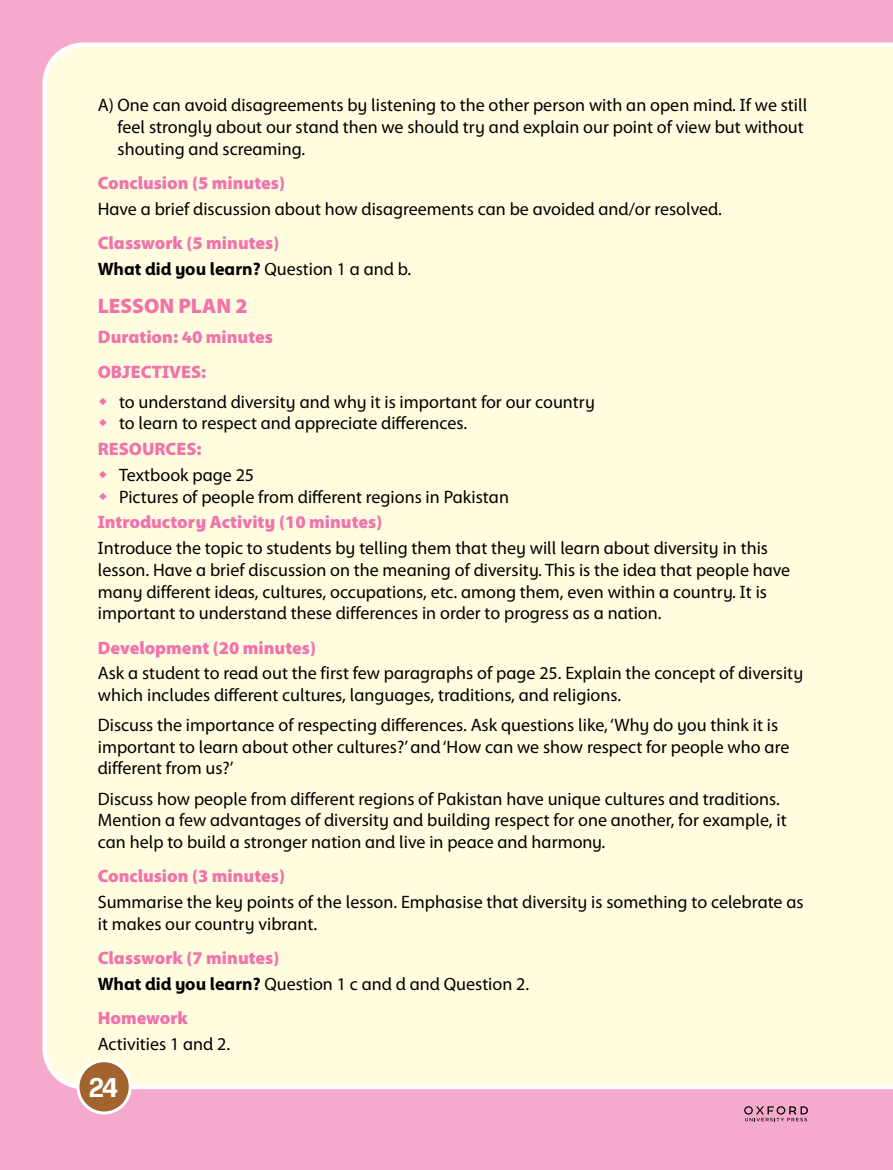
<style>
.page{position:relative;width:893px;height:1170px;background:#fff}
.page>*{position:absolute;margin:0;border:0;box-sizing:border-box;transform-origin:0 0}
.t1{font:700 27px "Forma DJR Text";color:#fff}
.t2{font:900 21px "Myriad Infant UKOUP";color:#f173ac}
.t3{font:18px/21.6px "Myriad Infant UKOUP";color:#000}
.t4{font:900 18px/25.8px "Myriad Infant UKOUP";color:#f173ac}
.s1{font-weight:700;color:#000}
.s2{font-weight:400;color:#000}
.s3{font-weight:900;color:#f173ac}
.s4{font-weight:700}
</style>
<div class="page">
<div style="left:0;top:0;width:893px;height:1169px;background:#f6aacb"></div>
<div style="left:42px;top:42px;width:851px;height:1048px;background:#fffcdf"></div>
<svg style="left:744px;top:1106px;width:64px;height:15px"></svg>
<div style="left:78px;top:1060px;width:52px;height:52px;background:#a3632c;border-radius:50%"></div>
<div style="left:76px;top:1059px;width:56px;height:55px;border:3px solid #fff;border-radius:50%"></div>
<svg style="left:99px;top:397px;width:8px;height:8px"></svg>
<svg style="left:99px;top:419px;width:8px;height:7px"></svg>
<svg style="left:99px;top:470px;width:8px;height:8px"></svg>
<svg style="left:99px;top:492px;width:8px;height:7px"></svg>
<p class="t3" style="left:118px;top:94px;width:691px;text-indent:-20px">A) One can avoid disagreements by listening to the other person with an open mind. If we still feel strongly about our stand then we should try and explain our point of view but without shouting and screaming.</p>
<p class="t4" style="left:98px;top:170px;width:189px">Conclusion (5 minutes)</p>
<p class="t3" style="left:98px;top:198px;width:626px">Have a brief discussion about how disagreements can be avoided and/or resolved.</p>
<p class="t4" style="left:98px;top:230px;width:315px">Classwork (5 minutes)<br><span class="s1">What did you learn?</span> <span class="s2">Question 1 a and b.</span></p>
<p class="t2" style="left:98px;top:294px;width:151px">LESSON PLAN 2</p>
<p class="t4" style="left:98px;top:320px;width:177px;line-height:34.3px">Duration: 40 minutes<br>OBJECTIVES:</p>
<p class="t3" style="left:119px;top:390px;width:477px">to understand diversity and why it is important for our country to learn to respect and appreciate differences.</p>
<p class="t4" style="left:98px;top:436px;width:105px">RESOURCES:</p>
<p class="t3" style="left:119px;top:464px;width:391px">Textbook page 25<br>Pictures of people from different regions in Pakistan</p>
<p class="t4" style="left:98px;top:509px;width:286px">Introductory Activity (10 minutes)</p>
<p class="t3" style="left:98px;top:537px;width:694px">Introduce the topic to students by telling them that they will learn about diversity in this lesson. Have a brief discussion on the meaning of diversity. This is the idea that people have many different ideas, cultures, occupations, etc. among them, even within a country. It is important to understand these differences in order to progress as a nation.</p>
<p class="t4" style="left:98px;top:634px;width:220px">Development (20 minutes)</p>
<p class="t3" style="left:98px;top:662px;width:707px">Ask a student to read out the first few paragraphs of page 25. Explain the concept of diversity which includes different cultures, languages, traditions, and religions.</p>
<p class="t3" style="left:98px;top:714px;width:693px">Discuss the importance of respecting differences. Ask questions like, ‘Why do you think it is important to learn about other cultures?’ and ‘How can we show respect for people who are different from us?’</p>
<p class="t3" style="left:98px;top:787px;width:690px">Discuss how people from different regions of Pakistan have unique cultures and traditions.<br>Mention a few advantages of diversity and building respect for one another, for example, it can help to build a stronger nation and live in peace and harmony.</p>
<p class="t4" style="left:98px;top:863px;width:189px">Conclusion (3 minutes)</p>
<p class="t3" style="left:98px;top:890px;width:707px">Summarise the key points of the lesson. Emphasise that diversity is something to celebrate as it makes our country vibrant.</p>
<p class="t3" style="left:98px;top:944px;width:433px;line-height:25.8px"><span class="s3">Classwork (7 minutes)<br></span><span class="s4">What did you learn?</span> Question 1 c and d and Question 2.</p>
<p class="t4" style="left:98px;top:1005px;width:92px">Homework</p>
<p class="t3" style="left:98px;top:1032px;width:134px">Activities 1 and 2.</p>
<h1 class="t1" style="left:89px;top:1069px;width:30px">24</h1>
</div>
